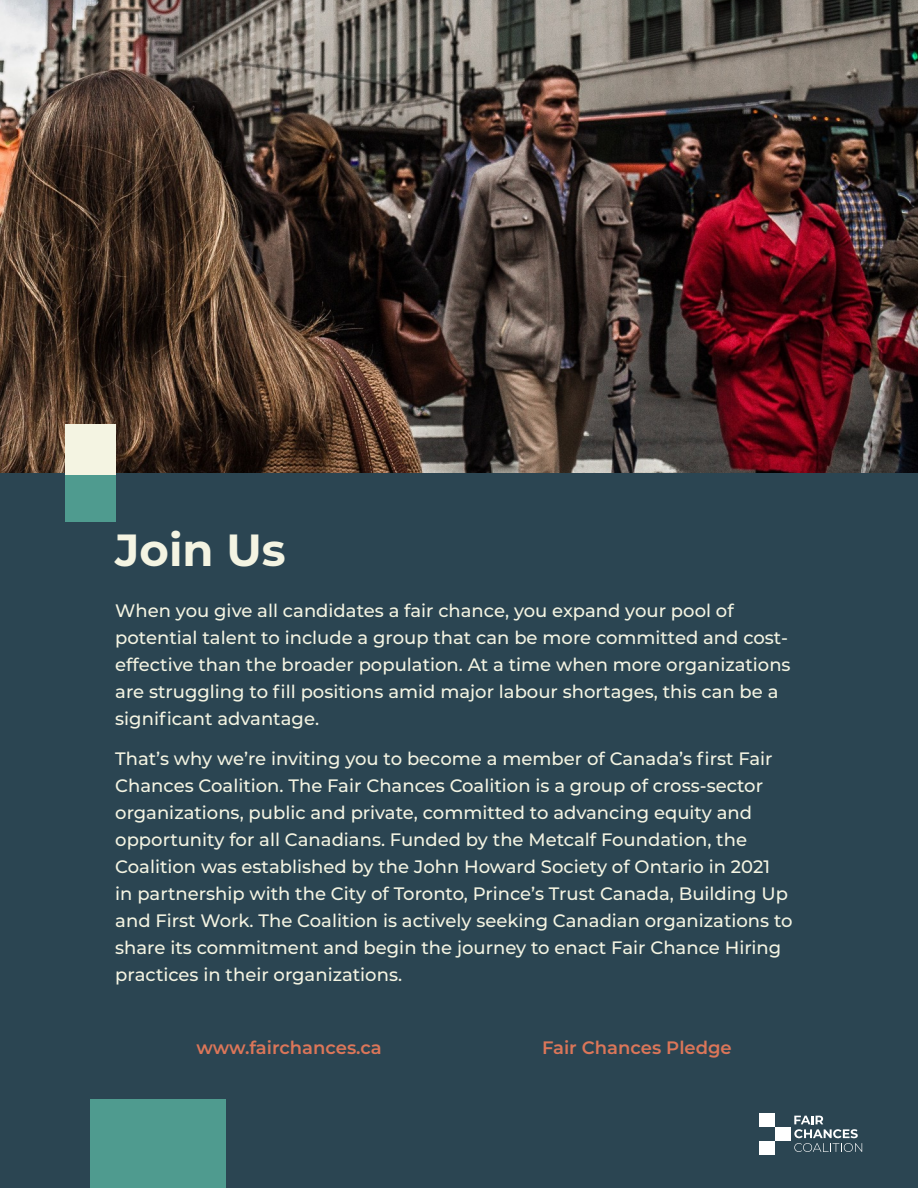
<style>
.page{position:relative;width:918px;height:1188px;background:#2b4552}
.page>*{position:absolute;margin:0;border:0;box-sizing:border-box;transform-origin:0 0}
.header_paragraph{font:700 45px "Montserrat";color:#f4f4e2}
.body_paragraph{font:500 18px/27px "Montserrat";color:#f4f4e2}
.body_paragraph-2{font:600 18px "Montserrat";color:#dc7659}
</style>
<div class="page">
<div style="left:65px;top:472px;width:50px;height:50px;background:#4f9b8f"></div>
<div style="left:90px;top:1099px;width:136px;height:89px;background:#4f9b8f"></div>
<img style="left:0;top:0;width:918px;height:472px">
<div style="left:65px;top:424px;width:50px;height:50px;background:#f4f4e2"></div>
<div style="left:759px;top:1114px;width:16px;height:13px;background:#fff"></div>
<div style="left:775px;top:1127px;width:16px;height:14px;background:#fff"></div>
<div style="left:759px;top:1141px;width:16px;height:13px;background:#fff"></div>
<svg style="left:794px;top:1116px;width:68px;height:36px"></svg>
<p class="header_paragraph" style="left:115px;top:517px;width:172px">Join Us</p>
<p class="body_paragraph" style="left:115px;top:596px;width:677px">When you give all candidates a fair chance, you expand your pool of potential talent to include a group that can be more committed and cost&shy;effective than the broader population. At a time when more organizations are struggling to fill positions amid major labour shortages, this can be a significant advantage.</p>
<p class="body_paragraph" style="left:115px;top:745px;width:679px">That’s why we’re inviting you to become a member of Canada’s first Fair Chances Coalition. The Fair Chances Coalition is a group of cross-sector organizations, public and private, committed to advancing equity and opportunity for all Canadians. Funded by the Metcalf Foundation, the Coalition was established by the John Howard Society of Ontario in 2021<br>in partnership with the City of Toronto, Prince’s Trust Canada, Building Up and First Work. The Coalition is actively seeking Canadian organizations to share its commitment and begin the journey to enact Fair Chance Hiring practices in their organizations.</p>
<p class="body_paragraph-2" style="left:196px;top:1035px;width:187px">www.fairchances.ca</p>
<p class="body_paragraph-2" style="left:542px;top:1035px;width:191px">Fair Chances Pledge</p>
</div>
